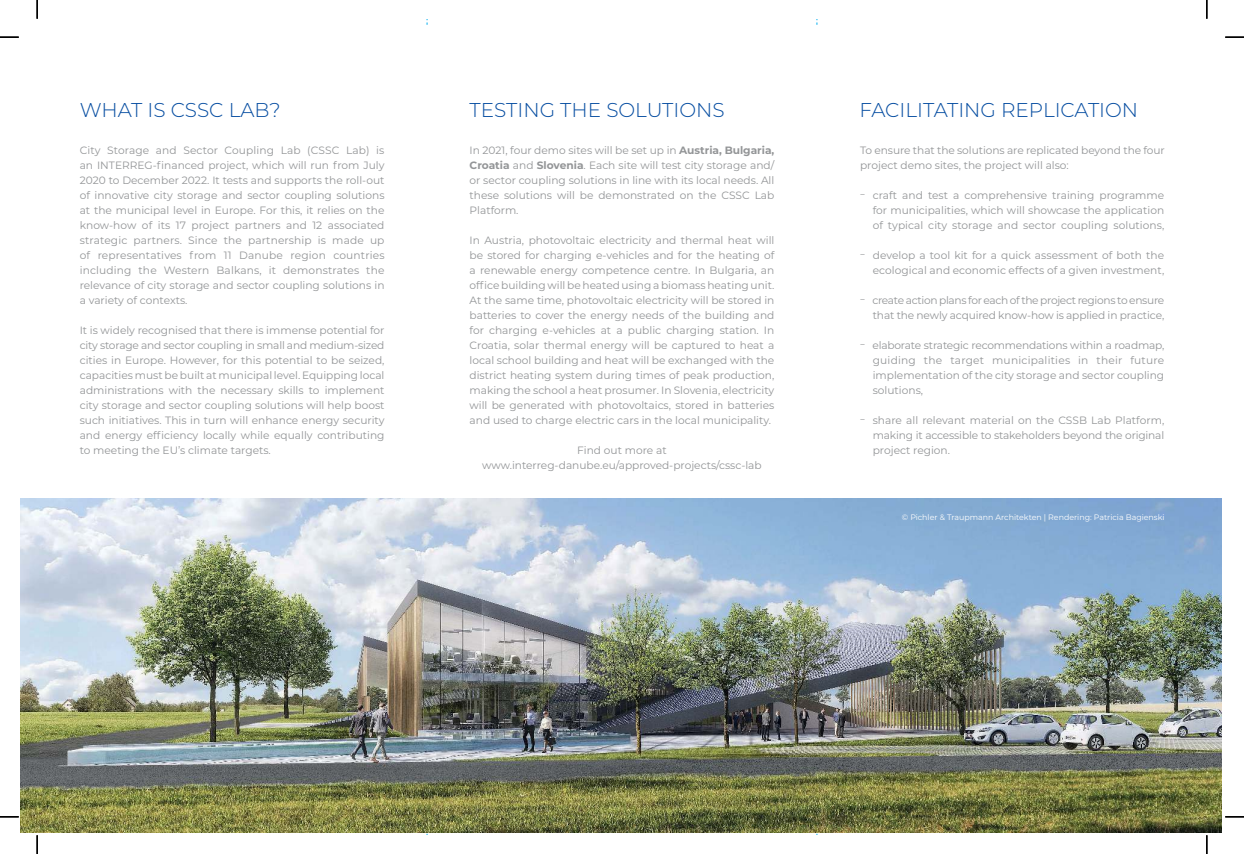
<style>
.page{position:relative;width:1244px;height:854px;background:#fff}
.page>*{position:absolute;margin:0;border:0;box-sizing:border-box;transform-origin:0 0}
.t1{font:300 20px "Montserrat";color:#064da1}
.t2{font:10.62px/15px "Montserrat";color:#939597;text-align:justify}
.t3{font:10.62px/15px "Montserrat";letter-spacing:-.025em;color:#939597;text-align:right}
.t4{font:7.88px "Montserrat";color:#fff}
.s1{font-weight:700}
</style>
<div class="page">
<img style="left:21px;top:498px;width:1200px;height:334px">
<svg style="left:0;top:36px;width:19px;height:2px"></svg>
<svg style="left:1225px;top:36px;width:19px;height:2px"></svg>
<svg style="left:0;top:816px;width:19px;height:1px"></svg>
<svg style="left:1225px;top:816px;width:19px;height:1px"></svg>
<svg style="left:36px;top:0;width:2px;height:19px"></svg>
<svg style="left:36px;top:835px;width:2px;height:19px"></svg>
<svg style="left:1206px;top:0;width:1px;height:19px"></svg>
<svg style="left:1206px;top:835px;width:1px;height:19px"></svg>
<h1 class="t1" style="left:80px;top:102px;width:203px">WHAT IS CSSC LAB?</h1>
<h1 class="t1" style="left:469px;top:102px;width:257px">TESTING THE SOLUTIONS</h1>
<h1 class="t1" style="left:859px;top:102px;width:280px">FACILITATING REPLICATION</h1>
<p class="t2" style="left:80px;top:143px;width:306px">City Storage and Sector Coupling Lab (CSSC Lab) is an INTERREG-financed project, which will run from July 2020 to December 2022. It tests and supports the roll-out of innovative city storage and sector coupling solutions at the municipal level in Europe. For this, it relies on the know-how of its 17 project partners and 12 associated strategic partners. Since the partnership is made up of representatives from 11 Danube region countries including the Western Balkans, it demonstrates the relevance of city storage and sector coupling solutions in a variety of contexts.</p>
<p class="t2" style="left:80px;top:323px;width:306px">It is widely recognised that there is immense potential for city storage and sector coupling in small and medium-sized cities in Europe. However, for this potential to be seized, capacities must be built at municipal level. Equipping local administrations with the necessary skills to implement city storage and sector coupling solutions will help boost such initiatives. This in turn will enhance energy security and energy efficiency locally while equally contributing to meeting the EU’s climate targets.</p>
<p class="t2" style="left:469px;top:143px;width:306px">In 2021, four demo sites will be set up in <span class="s1">Austria, Bulgaria, Croatia</span> and <span class="s1">Slovenia</span>. Each site will test city storage and/ or sector coupling solutions in line with its local needs. All these solutions will be demonstrated on the CSSC Lab Platform.</p>
<p class="t2" style="left:469px;top:233px;width:306px">In Austria, photovoltaic electricity and thermal heat will be stored for charging e-vehicles and for the heating of a renewable energy competence centre. In Bulgaria, an office building will be heated using a biomass heating unit.<br>At the same time, photovoltaic electricity will be stored in batteries to cover the energy needs of the building and for charging e-vehicles at a public charging station. In Croatia, solar thermal energy will be captured to heat a local school building and heat will be exchanged with the district heating system during times of peak production, making the school a heat prosumer. In Slovenia, electricity will be generated with photovoltaics, stored in batteries and used to charge electric cars in the local municipality.</p>
<p class="t2" style="left:860px;top:143px;width:306px">To ensure that the solutions are replicated beyond the four project demo sites, the project will also:</p>
<p class="t2" style="left:873px;top:188px;width:293px;text-indent:-7px">̵ craft and test a comprehensive training programme for municipalities, which will showcase the application of typical city storage and sector coupling solutions,</p>
<p class="t2" style="left:865px;top:248px;width:300px;text-align:right">̵ develop a tool kit for a quick assessment of both the ecological and economic effects of a given investment,</p>
<p class="t3" style="left:865px;top:293px;width:300px">̵ create action plans for each of the project regions to ensure that the newly acquired know-how is applied in practice,</p>
<p class="t2" style="left:873px;top:338px;width:293px;text-indent:-7px">̵ elaborate strategic recommendations within a roadmap, guiding the target municipalities in their future implementation of the city storage and sector coupling solutions,</p>
<p class="t2" style="left:873px;top:413px;width:293px;text-indent:-7px">̵ share all relevant material on the CSSB Lab Platform, making it accessible to stakeholders beyond the original project region.</p>
<p class="t2" style="left:482px;top:443px;width:281px;text-align:center">Find out more at www.interreg-danube.eu/approved-projects/cssc-lab</p>
<p class="t4" style="left:902px;top:513px;width:264px">© Pichler &amp; Traupmann Architekten | Rendering: Patricia Bagienski</p>
</div>
